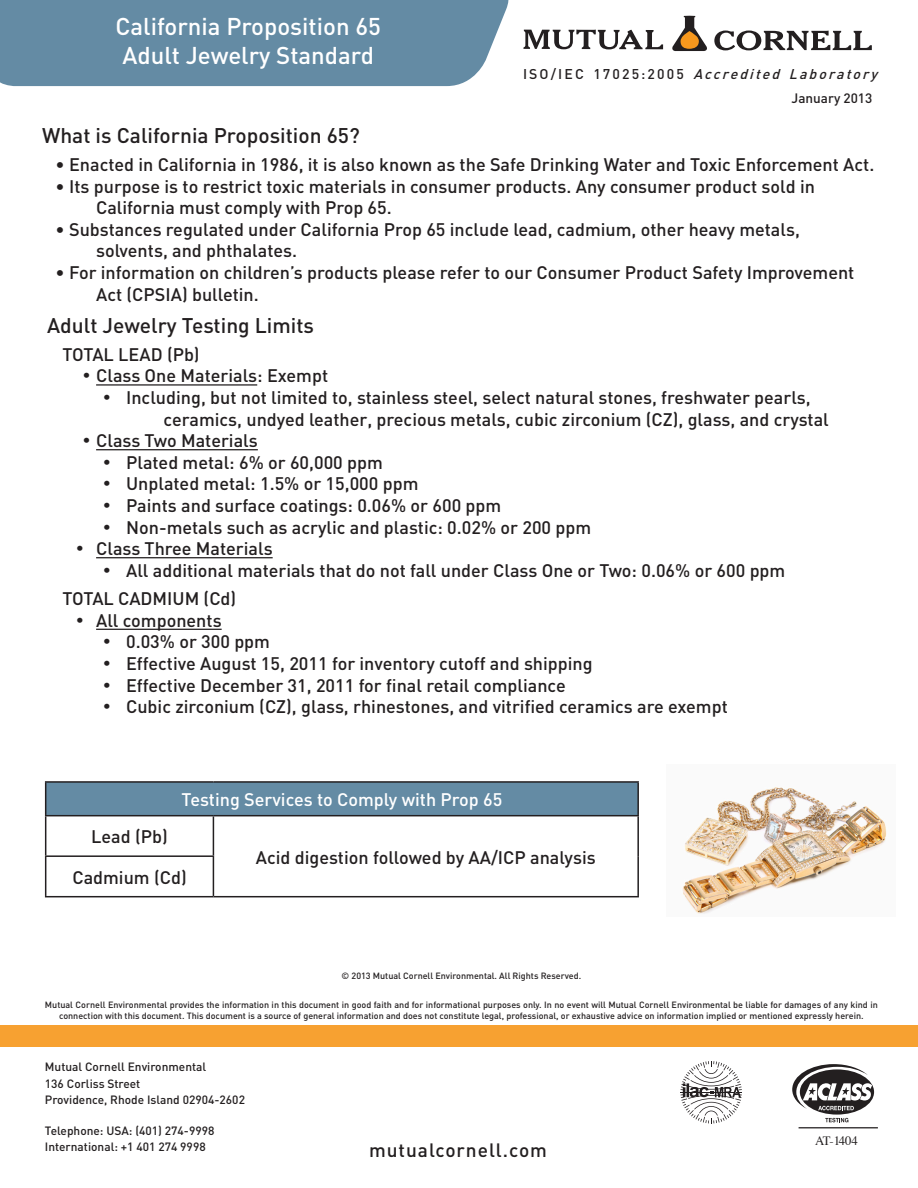
<style>
.page{position:relative;width:918px;height:1188px;background:#fff}
.page>*{position:absolute;margin:0;border:0;box-sizing:border-box;transform-origin:0 0}
.t1{font:500 24px "DIN";color:#fff}
.t2{font:500 21px "DIN";color:#231f20}
.t3{font:500 19.2px "DIN";letter-spacing:.05em;color:#231f20}
.t4{font:500 18px/21.6px "DIN";color:#231f20}
.t5{font:500 18px "DIN";color:#fff}
.t6{font:italic 500 14.1px "DIN";color:#231f20}
.t7{font:500 13.5px "DIN";color:#231f20}
.t8{font:12.75px "Times";letter-spacing:-.05em;color:#231f20}
.t9{font:500 11.85px/16.2px "DIN";color:#231f20}
.t10{font:500 9px/10.8px "DIN";color:#231f20;text-align:center}
.s1{font-style:normal}
</style>
<div class="page">
<div style="left:0;top:0;width:509px;height:86px;background:#648ba4"></div>
<div style="left:0;top:1025px;width:918px;height:22px;background:#f7a131"></div>
<svg style="left:800px;top:1069px;width:74px;height:46px"></svg>
<svg style="left:825px;top:1118px;width:23px;height:4px"></svg>
<svg style="left:792px;top:1064px;width:80px;height:46px"></svg>
<svg style="left:680px;top:1061px;width:62px;height:63px"></svg>
<hr style="left:799px;top:1127px;width:79px;height:1px;background:#231f20">
<hr style="left:96px;top:384px;width:161px;height:2px;background:#231f20">
<hr style="left:96px;top:449px;width:162px;height:1px;background:#231f20">
<hr style="left:96px;top:557px;width:177px;height:1px;background:#231f20">
<hr style="left:96px;top:629px;width:126px;height:1px;background:#231f20">
<div style="left:46px;top:782px;width:592px;height:34px;background:#648ba4"></div>
<hr style="left:45px;top:781px;width:168px;height:2px;background:#231f20">
<hr style="left:45px;top:783px;width:1px;height:32px;background:#231f20">
<hr style="left:213px;top:781px;width:426px;height:2px;background:#231f20">
<hr style="left:637px;top:783px;width:2px;height:32px;background:#231f20">
<hr style="left:45px;top:815px;width:168px;height:1px;background:#231f20">
<hr style="left:45px;top:816px;width:1px;height:39px;background:#231f20">
<hr style="left:213px;top:815px;width:426px;height:1px;background:#231f20">
<hr style="left:213px;top:816px;width:1px;height:39px;background:#231f20">
<hr style="left:637px;top:816px;width:2px;height:40px;background:#231f20">
<hr style="left:45px;top:855px;width:169px;height:2px;background:#231f20">
<hr style="left:45px;top:857px;width:1px;height:39px;background:#231f20">
<hr style="left:213px;top:857px;width:1px;height:39px;background:#231f20">
<hr style="left:637px;top:856px;width:2px;height:40px;background:#231f20">
<hr style="left:45px;top:896px;width:168px;height:1px;background:#231f20">
<hr style="left:213px;top:896px;width:426px;height:1px;background:#231f20">
<img style="left:682px;top:787px;width:205px;height:127px">
<svg style="left:523px;top:30px;width:140px;height:19px"></svg>
<svg style="left:672px;top:16px;width:35px;height:35px"></svg>
<svg style="left:714px;top:31px;width:158px;height:19px"></svg>
<p class="t1" style="left:115px;top:11px;width:267px">California Proposition 65</p>
<p class="t1" style="left:122px;top:40px;width:253px">Adult Jewelry Standard</p>
<p class="t6" style="left:523px;top:64px;width:360px"><span class="s1">I S O / I E C 1 7 0 2 5 : 2 0 0 5</span> Accredited Laboratory</p>
<p class="t7" style="left:792px;top:90px;width:82px">January 2013</p>
<p class="t2" style="left:42px;top:122px;width:319px">What is California Proposition 65?</p>
<p class="t4" style="left:56px;top:153px;width:820px">• Enacted in California in 1986, it is also known as the Safe Drinking Water and Toxic Enforcement Act.</p>
<p class="t4" style="left:96px;top:175px;width:720px;text-indent:-40px">• Its purpose is to restrict toxic materials in consumer products. Any consumer product sold in<br>California must comply with Prop 65.</p>
<p class="t4" style="left:96px;top:218px;width:705px;text-indent:-40px">• Substances regulated under California Prop 65 include lead, cadmium, other heavy metals, solvents, and phthalates.</p>
<p class="t4" style="left:96px;top:261px;width:760px;text-indent:-40px">• For information on children’s products please refer to our Consumer Product Safety Improvement<br>Act (CPSIA) bulletin.</p>
<p class="t2" style="left:47px;top:312px;width:268px">Adult Jewelry Testing Limits</p>
<p class="t4" style="left:62px;top:343px;width:139px">TOTAL LEAD (Pb)</p>
<p class="t4" style="left:83px;top:365px;width:247px">• Class One Materials: Exempt</p>
<p class="t4" style="left:164px;top:386px;width:667px;text-indent:-61px">• Including, but not limited to, stainless steel, select natural stones, freshwater pearls, ceramics, undyed leather, precious metals, cubic zirconium (CZ), glass, and crystal</p>
<p class="t4" style="left:83px;top:429px;width:177px">• Class Two Materials</p>
<p class="t4" style="left:103px;top:451px;width:282px">• Plated metal: 6% or 60,000 ppm</p>
<p class="t4" style="left:103px;top:473px;width:317px">• Unplated metal: 1.5% or 15,000 ppm</p>
<p class="t4" style="left:103px;top:494px;width:400px">• Paints and surface coatings: 0.06% or 600 ppm</p>
<p class="t4" style="left:103px;top:516px;width:490px">• Non-metals such as acrylic and plastic: 0.02% or 200 ppm</p>
<p class="t4" style="left:76px;top:537px;width:198px">• Class Three Materials</p>
<p class="t4" style="left:103px;top:559px;width:684px">• All additional materials that do not fall under Class One or Two: 0.06% or 600 ppm</p>
<p class="t4" style="left:62px;top:587px;width:175px">TOTAL CADMIUM (Cd)</p>
<p class="t4" style="left:76px;top:609px;width:147px">• All components</p>
<p class="t4" style="left:103px;top:631px;width:169px">• 0.03% or 300 ppm</p>
<p class="t4" style="left:103px;top:652px;width:491px">• Effective August 15, 2011 for inventory cutoff and shipping</p>
<p class="t4" style="left:103px;top:674px;width:464px">• Effective December 31, 2011 for final retail compliance</p>
<p class="t4" style="left:103px;top:695px;width:626px">• Cubic zirconium (CZ), glass, rhinestones, and vitrified ceramics are exempt</p>
<p class="t4" style="left:91px;top:825px;width:78px">Lead (Pb)</p>
<p class="t5" style="left:182px;top:788px;width:322px">Testing Services to Comply with Prop 65</p>
<p class="t4" style="left:72px;top:866px;width:116px">Cadmium (Cd)</p>
<p class="t4" style="left:256px;top:846px;width:341px">Acid digestion followed by AA/ICP analysis</p>
<p class="t10" style="left:342px;top:970px;width:241px">© 2013 Mutual Cornell Environmental. All Rights Reserved.</p>
<p class="t10" style="left:45px;top:999px;width:834px">Mutual Cornell Environmental provides the information in this document in good faith and for informational purposes only. In no event will Mutual Cornell Environmental be liable for damages of any kind in connection with this document. This document is a source of general information and does not constitute legal, professional, or exhaustive advice on information implied or mentioned expressly herein.</p>
<p class="t9" style="left:45px;top:1059px;width:202px">Mutual Cornell Environmental<br>136 Corliss Street<br>Providence, Rhode Island 02904-2602</p>
<p class="t9" style="left:45px;top:1122px;width:171px">Telephone: USA: (401) 274-9998<br>International: +1 401 274 9998</p>
<p class="t3" style="left:369px;top:1138px;width:179px">mutualcornell.com</p>
<p class="t8" style="left:815px;top:1129px;width:44px">AT-1404</p>
</div>
